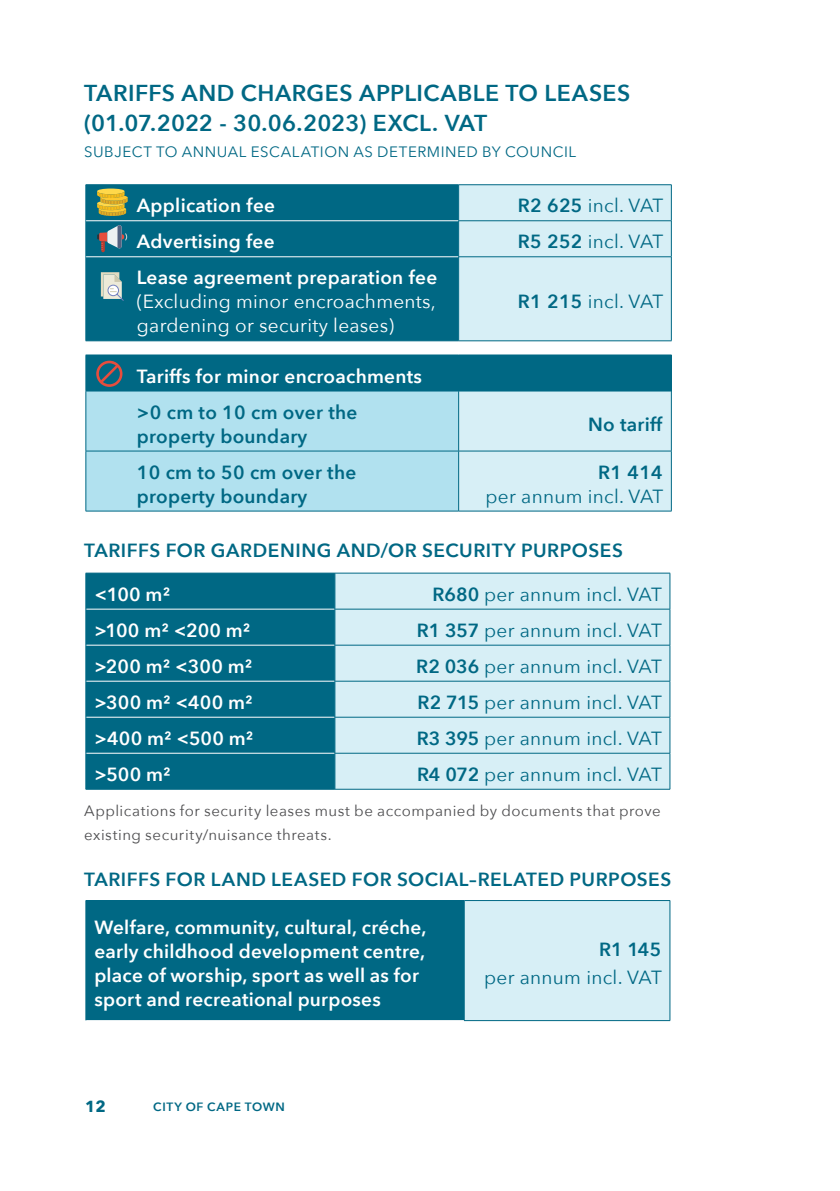
<style>
.page{position:relative;width:840px;height:1191px;background:#fff}
.page>*{position:absolute;margin:0;border:0;box-sizing:border-box;transform-origin:0 0}
.t1{font:600 23px/30px "Avenir Next";letter-spacing:.02em;color:#006884}
.t2{font:600 19px/24px "Avenir Next";letter-spacing:.015em;color:#fff}
.t3{font:19px "Avenir Next";letter-spacing:.015em;color:#006884}
.t4{font:600 19px/24px "Avenir Next";letter-spacing:.015em;color:#006884}
.t5{font:19px/24px "Avenir Next";letter-spacing:.015em;color:#fff}
.t6{font:700 16px "Avenir Next";color:#006884}
.t7{font:15px/24px "Avenir Next";letter-spacing:.035em;color:#4d4d4f}
.t8{font:15px "Avenir Next";letter-spacing:.04em;color:#006884}
.t9{font:600 12px "Avenir Next";letter-spacing:.06em;color:#006884}
.s1{font-weight:600}
</style>
<div class="page">
<div style="left:86px;top:185px;width:372px;height:155px;background:#006884"></div>
<div style="left:459px;top:185px;width:211px;height:155px;background:#d7eff6"></div>
<hr style="left:86px;top:184px;width:372px;height:1px;background:#006884">
<hr style="left:85px;top:185px;width:1px;height:36px;background:#006884">
<hr style="left:85px;top:221px;width:1px;height:36px;background:#006884">
<hr style="left:85px;top:257px;width:1px;height:83px;background:#006884">
<hr style="left:86px;top:220px;width:372px;height:1px;background:#fff">
<hr style="left:86px;top:256px;width:372px;height:1px;background:#fff">
<hr style="left:458px;top:184px;width:213px;height:1px;background:#006884">
<hr style="left:458px;top:185px;width:1px;height:35px;background:#006884">
<hr style="left:670px;top:185px;width:1px;height:35px;background:#006884">
<hr style="left:458px;top:220px;width:213px;height:1px;background:#006884">
<hr style="left:458px;top:221px;width:1px;height:35px;background:#006884">
<hr style="left:670px;top:221px;width:1px;height:35px;background:#006884">
<hr style="left:458px;top:256px;width:213px;height:1px;background:#006884">
<hr style="left:458px;top:257px;width:1px;height:83px;background:#006884">
<hr style="left:670px;top:257px;width:1px;height:83px;background:#006884">
<hr style="left:86px;top:340px;width:372px;height:1px;background:#006884">
<hr style="left:458px;top:340px;width:213px;height:1px;background:#006884">
<div style="left:86px;top:355px;width:585px;height:36px;background:#006884"></div>
<div style="left:86px;top:392px;width:372px;height:119px;background:#b1e1ef"></div>
<div style="left:459px;top:392px;width:211px;height:119px;background:#d7eff6"></div>
<hr style="left:85px;top:355px;width:1px;height:36px;background:#006884">
<hr style="left:458px;top:391px;width:213px;height:1px;background:#006884">
<hr style="left:670px;top:391px;width:1px;height:60px;background:#006884">
<hr style="left:458px;top:451px;width:213px;height:1px;background:#006884">
<hr style="left:670px;top:451px;width:1px;height:60px;background:#006884">
<hr style="left:458px;top:511px;width:213px;height:1px;background:#006884">
<hr style="left:86px;top:391px;width:372px;height:1px;background:#006884">
<hr style="left:85px;top:391px;width:1px;height:60px;background:#006884">
<hr style="left:458px;top:391px;width:1px;height:60px;background:#006884">
<hr style="left:86px;top:451px;width:372px;height:1px;background:#006884">
<hr style="left:85px;top:451px;width:1px;height:60px;background:#006884">
<hr style="left:458px;top:451px;width:1px;height:60px;background:#006884">
<hr style="left:86px;top:511px;width:372px;height:1px;background:#006884">
<svg style="left:97px;top:188px;width:27px;height:6px"></svg>
<svg style="left:97px;top:191px;width:31px;height:25px"></svg>
<svg style="left:97px;top:225px;width:30px;height:27px"></svg>
<svg style="left:101px;top:272px;width:23px;height:29px"></svg>
<svg style="left:96px;top:361px;width:26px;height:26px"></svg>
<div style="left:86px;top:574px;width:248px;height:215px;background:#006884"></div>
<div style="left:335px;top:574px;width:334px;height:215px;background:#d7eff6"></div>
<hr style="left:86px;top:609px;width:248px;height:1px;background:#fff">
<hr style="left:86px;top:645px;width:248px;height:1px;background:#fff">
<hr style="left:86px;top:681px;width:248px;height:1px;background:#fff">
<hr style="left:86px;top:717px;width:248px;height:1px;background:#fff">
<hr style="left:86px;top:753px;width:248px;height:1px;background:#fff">
<hr style="left:86px;top:573px;width:249px;height:1px;background:#006884">
<hr style="left:85px;top:573px;width:1px;height:36px;background:#006884">
<hr style="left:85px;top:609px;width:1px;height:36px;background:#006884">
<hr style="left:85px;top:645px;width:1px;height:36px;background:#006884">
<hr style="left:85px;top:681px;width:1px;height:36px;background:#006884">
<hr style="left:85px;top:717px;width:1px;height:36px;background:#006884">
<hr style="left:85px;top:753px;width:1px;height:36px;background:#006884">
<hr style="left:86px;top:789px;width:249px;height:1px;background:#006884">
<hr style="left:335px;top:573px;width:334px;height:1px;background:#006884">
<hr style="left:334px;top:573px;width:1px;height:36px;background:#006884">
<hr style="left:669px;top:573px;width:1px;height:36px;background:#006884">
<hr style="left:334px;top:609px;width:335px;height:1px;background:#006884">
<hr style="left:334px;top:609px;width:1px;height:36px;background:#006884">
<hr style="left:669px;top:609px;width:1px;height:36px;background:#006884">
<hr style="left:334px;top:645px;width:335px;height:1px;background:#006884">
<hr style="left:334px;top:645px;width:1px;height:36px;background:#006884">
<hr style="left:669px;top:645px;width:1px;height:36px;background:#006884">
<hr style="left:334px;top:681px;width:335px;height:1px;background:#006884">
<hr style="left:334px;top:681px;width:1px;height:36px;background:#006884">
<hr style="left:669px;top:681px;width:1px;height:36px;background:#006884">
<hr style="left:334px;top:717px;width:335px;height:1px;background:#006884">
<hr style="left:334px;top:717px;width:1px;height:36px;background:#006884">
<hr style="left:669px;top:717px;width:1px;height:36px;background:#006884">
<hr style="left:334px;top:753px;width:335px;height:1px;background:#006884">
<hr style="left:334px;top:753px;width:1px;height:36px;background:#006884">
<hr style="left:669px;top:753px;width:1px;height:36px;background:#006884">
<hr style="left:335px;top:789px;width:334px;height:1px;background:#006884">
<div style="left:86px;top:900px;width:378px;height:120px;background:#006884"></div>
<div style="left:464px;top:900px;width:205px;height:120px;background:#d7eff6"></div>
<hr style="left:85px;top:900px;width:1px;height:120px;background:#006884">
<hr style="left:464px;top:900px;width:205px;height:1px;background:#006884">
<hr style="left:669px;top:900px;width:1px;height:120px;background:#006884">
<hr style="left:463px;top:1020px;width:206px;height:1px;background:#006884">
<p class="t1" style="left:84px;top:78px;width:547px">TARIFFS AND CHARGES APPLICABLE TO LEASES (01.07.2022 - 30.06.2023) EXCL. VAT</p>
<p class="t8" style="left:84px;top:139px;width:493px">SUBJECT TO ANNUAL ESCALATION AS DETERMINED BY COUNCIL</p>
<p class="t2" style="left:137px;top:193px;width:140px">Application fee</p>
<p class="t3" style="left:517px;top:190px;width:147px"><span class="s1">R2 625</span> incl. VAT</p>
<p class="t2" style="left:137px;top:229px;width:139px">Advertising fee</p>
<p class="t3" style="left:517px;top:226px;width:147px"><span class="s1">R5 252</span> incl. VAT</p>
<p class="t2" style="left:137px;top:265px;width:302px">Lease agreement preparation fee</p>
<p class="t5" style="left:137px;top:289px;width:300px">(Excluding minor encroachments, gardening or security leases)</p>
<p class="t3" style="left:517px;top:286px;width:147px"><span class="s1">R1 215</span> incl. VAT</p>
<p class="t2" style="left:137px;top:363px;width:286px">Tariffs for minor encroachments</p>
<p class="t4" style="left:137px;top:399px;width:222px">&gt;0 cm to 10 cm over the property boundary</p>
<p class="t4" style="left:587px;top:411px;width:76px">No tariff</p>
<p class="t4" style="left:137px;top:459px;width:221px">10 cm to 50 cm over the property boundary</p>
<p class="t4" style="left:598px;top:459px;width:66px">R1 414</p>
<p class="t3" style="left:485px;top:480px;width:179px">per annum incl. VAT</p>
<p class="t4" style="left:84px;top:538px;width:540px">TARIFFS FOR GARDENING AND/OR SECURITY PURPOSES</p>
<p class="t2" style="left:94px;top:581px;width:77px">&lt;100 m²</p>
<p class="t3" style="left:432px;top:578px;width:231px"><span class="s1">R680</span> per annum incl. VAT</p>
<p class="t2" style="left:94px;top:617px;width:158px">&gt;100 m² &lt;200 m²</p>
<p class="t3" style="left:416px;top:614px;width:246px"><span class="s1">R1 357</span> per annum incl. VAT</p>
<p class="t2" style="left:94px;top:653px;width:159px">&gt;200 m² &lt;300 m²</p>
<p class="t3" style="left:416px;top:650px;width:247px"><span class="s1">R2 036</span> per annum incl. VAT</p>
<p class="t2" style="left:94px;top:689px;width:160px">&gt;300 m² &lt;400 m²</p>
<p class="t3" style="left:417px;top:686px;width:246px"><span class="s1">R2 715</span> per annum incl. VAT</p>
<p class="t2" style="left:94px;top:725px;width:160px">&gt;400 m² &lt;500 m²</p>
<p class="t3" style="left:416px;top:722px;width:246px"><span class="s1">R3 395</span> per annum incl. VAT</p>
<p class="t2" style="left:94px;top:761px;width:78px">&gt;500 m²</p>
<p class="t3" style="left:417px;top:758px;width:246px"><span class="s1">R4 072</span> per annum incl. VAT</p>
<p class="t7" style="left:84px;top:798px;width:577px">Applications for security leases must be accompanied by documents that prove existing security/nuisance threats.</p>
<p class="t4" style="left:84px;top:867px;width:588px">TARIFFS FOR LAND LEASED FOR SOCIAL–RELATED PURPOSES</p>
<p class="t2" style="left:94px;top:915px;width:333px">Welfare, community, cultural, créche, early childhood development centre, place of worship, sport as well as for sport and recreational purposes</p>
<p class="t6" style="left:85px;top:1092px;width:22px">12</p>
<p class="t9" style="left:153px;top:1096px;width:133px">CITY OF CAPE TOWN</p>
<p class="t4" style="left:598px;top:937px;width:64px">R1 145</p>
<p class="t3" style="left:484px;top:961px;width:179px">per annum incl. VAT</p>
</div>
